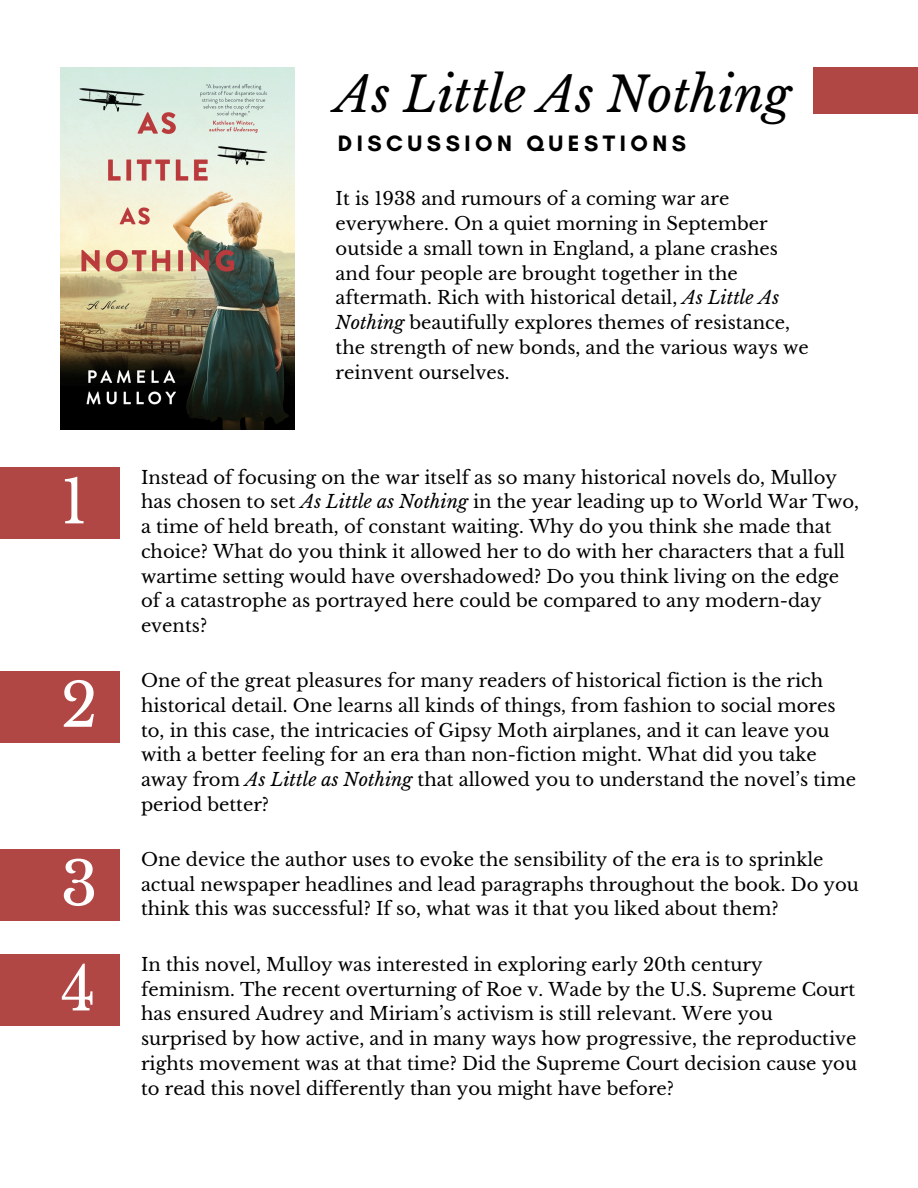
<style>
.page{position:relative;width:918px;height:1188px;background:#fff}
.page>*{position:absolute;margin:0;border:0;box-sizing:border-box;transform-origin:0 0}
.t1{font:60px "Libre Baskerville";color:#fff}
.t2{font:italic 48px "Libre Baskerville";color:#000}
.t3{font:700 22.8px "Glacial Indifference";letter-spacing:.195em;color:#000}
.t4{font:18px/24.8px "Libre Baskerville";color:#000}
.s1{font-style:italic}
</style>
<div class="page">
<img style="left:61px;top:67px;width:234px;height:362px">
<div style="left:813px;top:67px;width:105px;height:46px;background:#b14744"></div>
<div style="left:0;top:468px;width:119px;height:71px;background:#b14744"></div>
<div style="left:0;top:671px;width:119px;height:71px;background:#b14744"></div>
<div style="left:0;top:850px;width:119px;height:71px;background:#b14744"></div>
<div style="left:0;top:955px;width:119px;height:71px;background:#b14744"></div>
<h1 class="t1" style="left:61px;top:465px;width:28px">1</h1>
<p class="t1" style="left:61px;top:669px;width:38px">2</p>
<p class="t1" style="left:61px;top:847px;width:38px">3</p>
<p class="t1" style="left:61px;top:952px;width:37px">4</p>
<p class="t2" style="left:336px;top:65px;width:457px">As Little As Nothing</p>
<p class="t3" style="left:338px;top:129px;width:350px">DISCUSSION QUESTIONS</p>
<p class="t4" style="left:336px;top:187px;width:475px">It is 1938 and rumours of a coming war are everywhere. On a quiet morning in September outside a small town in England, a plane crashes and four people are brought together in the aftermath. Rich with historical detail, <span class="s1">As Little As Nothing</span> beautifully explores themes of resistance, the strength of new bonds, and the various ways we reinvent ourselves.</p>
<p class="t4" style="left:141px;top:465px;width:720px">Instead of focusing on the war itself as so many historical novels do, Mulloy has chosen to set <span class="s1">As Little as Nothing</span> in the year leading up to World War Two, a time of held breath, of constant waiting. Why do you think she made that choice? What do you think it allowed her to do with her characters that a full wartime setting would have overshadowed? Do you think living on the edge of a catastrophe as portrayed here could be compared to any modern-day events?</p>
<h2 class="t4" style="left:141px;top:668px;width:717px">One of the great pleasures for many readers of historical fiction is the rich historical detail. One learns all kinds of things, from fashion to social mores to, in this case, the intricacies of Gipsy Moth airplanes, and it can leave you with a better feeling for an era than non-fiction might. What did you take away from <span class="s1">As Little as Nothing</span> that allowed you to understand the novel’s time period better?</h2>
<p class="t4" style="left:141px;top:847px;width:719px">One device the author uses to evoke the sensibility of the era is to sprinkle actual newspaper headlines and lead paragraphs throughout the book. Do you</p>
<p class="t4" style="left:141px;top:897px;width:639px">think this was successful? If so, what was it that you liked about them?</p>
<p class="t4" style="left:141px;top:952px;width:718px">In this novel, Mulloy was interested in exploring early 20th century feminism. The recent overturning of Roe v. Wade by the U.S. Supreme Court has ensured Audrey and Miriam’s activism is still relevant. Were you surprised by how active, and in many ways how progressive, the reproductive rights movement was at that time? Did the Supreme Court decision cause you to read this novel differently than you might have before?</p>
</div>
